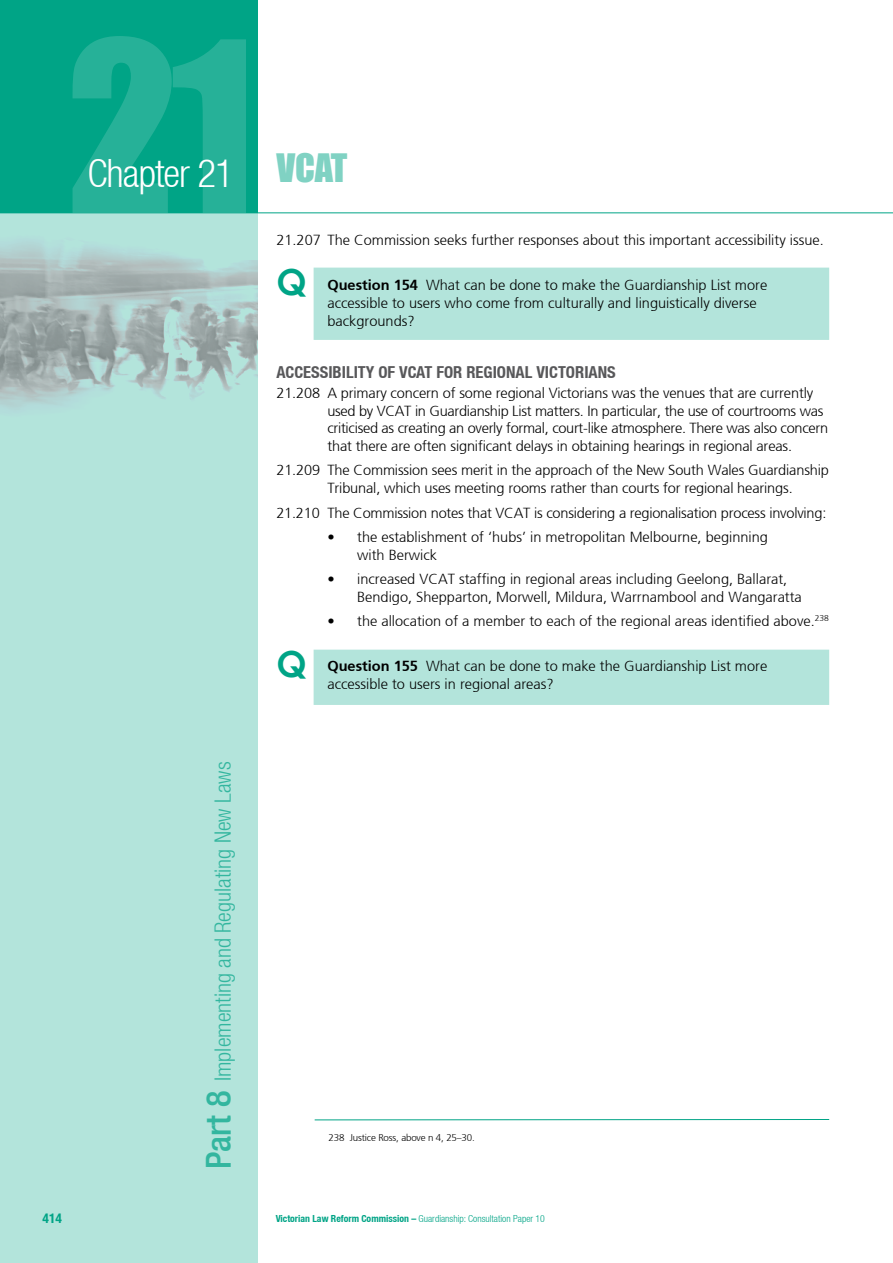
<style>
.page{position:relative;width:893px;height:1263px;background:#fff}
.page>*{position:absolute;margin:0;border:0;box-sizing:border-box;transform-origin:0 0}
.t1{font:219.6px "Impact";color:#fff}
.t2{font:300 condensed 39px "Helvetica Neue LT";letter-spacing:-.025em;color:#fff}
.t3{font:700 36px "Century Gothic";color:#00a486}
.t4{font:300 condensed 22.5px "Helvetica Neue LT";color:#33b69f}
.t5{font:700 condensed 16.5px "Helvetica Neue LT";color:#58585a}
.t6{font:300 14.55px/17.9px "Frutiger";color:#000}
.t7{font:700 condensed 13.5px "Helvetica Neue LT";color:#00a486}
.t8{font:300 condensed 9.75px "Helvetica Neue LT";color:#00a486}
.t9{font:300 9.75px "Frutiger";letter-spacing:-.015em;color:#000}
.s1{font-family:"Impact";font-weight:400;font-stretch:normal;font-size:36px;color:#80d2c3}
.s2{font-weight:500;font-size:34.5px}
.s3{font-weight:700}
</style>
<div class="page">
<div style="left:0;top:191px;width:257px;height:1072px;background:#b3e4db"></div>
<div style="left:0;top:0;width:257px;height:213px;background:#00a486"></div>
<hr style="left:0;top:213px;width:893px;height:1px;background:#00a486">
<img style="left:0;top:213px;width:257px;height:197px">
<div style="left:314px;top:268px;width:515px;height:72px;background:#b3e4db"></div>
<div style="left:314px;top:650px;width:515px;height:55px;background:#b3e4db"></div>
<hr style="left:315px;top:1119px;width:514px;height:1px;background:#00a486">
<h1 class="t1" style="left:67px;top:-44px;width:190px">21</h1>
<h2 class="t2" style="left:87px;top:151px;width:262px">Chapter 21 <span class="s1">VCAT</span></h2>
<h3 class="t4" style="left:210px;top:1169px;width:409px;rotate:-90deg"><span class="s2">Part 8</span> Implementing and Regulating New Laws</h3>
<p class="t6" style="left:276px;top:231px;width:549px">21.207 The Commission seeks further responses about this important accessibility issue.</p>
<p class="t6" style="left:327px;top:277px;width:441px"><span class="s3">Question 154</span> What can be done to make the Guardianship List more accessible to users who come from culturally and linguistically diverse backgrounds?</p>
<p class="t5" style="left:276px;top:362px;width:18px">ACCESSI</p>
<p class="t5" style="left:333px;top:362px;width:17px">BILITY</p>
<p class="t5" style="left:378px;top:362px;width:68px">OF VCAT FOR</p>
<p class="t5" style="left:466px;top:362px;width:10px">REGIONAL</p>
<p class="t5" style="left:536px;top:362px;width:18px">VICTORIANS</p>
<p class="t6" style="left:327px;top:384px;width:502px;text-indent:-51px">21.208 A primary concern of some regional Victorians was the venues that are currently used by VCAT in Guardianship List matters. In particular, the use of courtrooms was criticised as creating an overly formal, court-like atmosphere. There was also concern that there are often significant delays in obtaining hearings in regional areas.</p>
<p class="t6" style="left:327px;top:462px;width:503px;text-indent:-51px">21.209 The Commission sees merit in the approach of the New South Wales Guardianship<br>Tribunal, which uses meeting rooms rather than courts for regional hearings.</p>
<p class="t6" style="left:276px;top:504px;width:551px">21.210 The Commission notes that VCAT is considering a regionalisation process involving:</p>
<p class="t6" style="left:357px;top:528px;width:412px;text-indent:-30px">• the establishment of ‘hubs’ in metropolitan Melbourne, beginning with Berwick</p>
<p class="t6" style="left:357px;top:570px;width:446px;text-indent:-30px">• increased VCAT staffing in regional areas including Geelong, Ballarat,<br>Bendigo, Shepparton, Morwell, Mildura, Warrnambool and Wangaratta</p>
<p class="t6" style="left:327px;top:612px;width:503px">• the allocation of a member to each of the regional areas identified above.<sup>238</sup></p>
<p class="t6" style="left:327px;top:658px;width:441px"><span class="s3">Question 155</span> What can be done to make the Guardianship List more accessible to users in regional areas?</p>
<h3 class="t3" style="left:276px;top:255px;width:32px">Q</h3>
<h3 class="t3" style="left:276px;top:637px;width:32px">Q</h3>
<p class="t9" style="left:328px;top:1132px;width:148px">238 Justice Ross, above n 4, 25–30.</p>
<p class="t7" style="left:43px;top:1209px;width:21px">414</p>
<p class="t8" style="left:276px;top:1213px;width:271px"><span class="s3">VICTORIAN LAW REFORM COMMISSION –</span> Guardianship: Consultation Paper 10</p>
</div>
